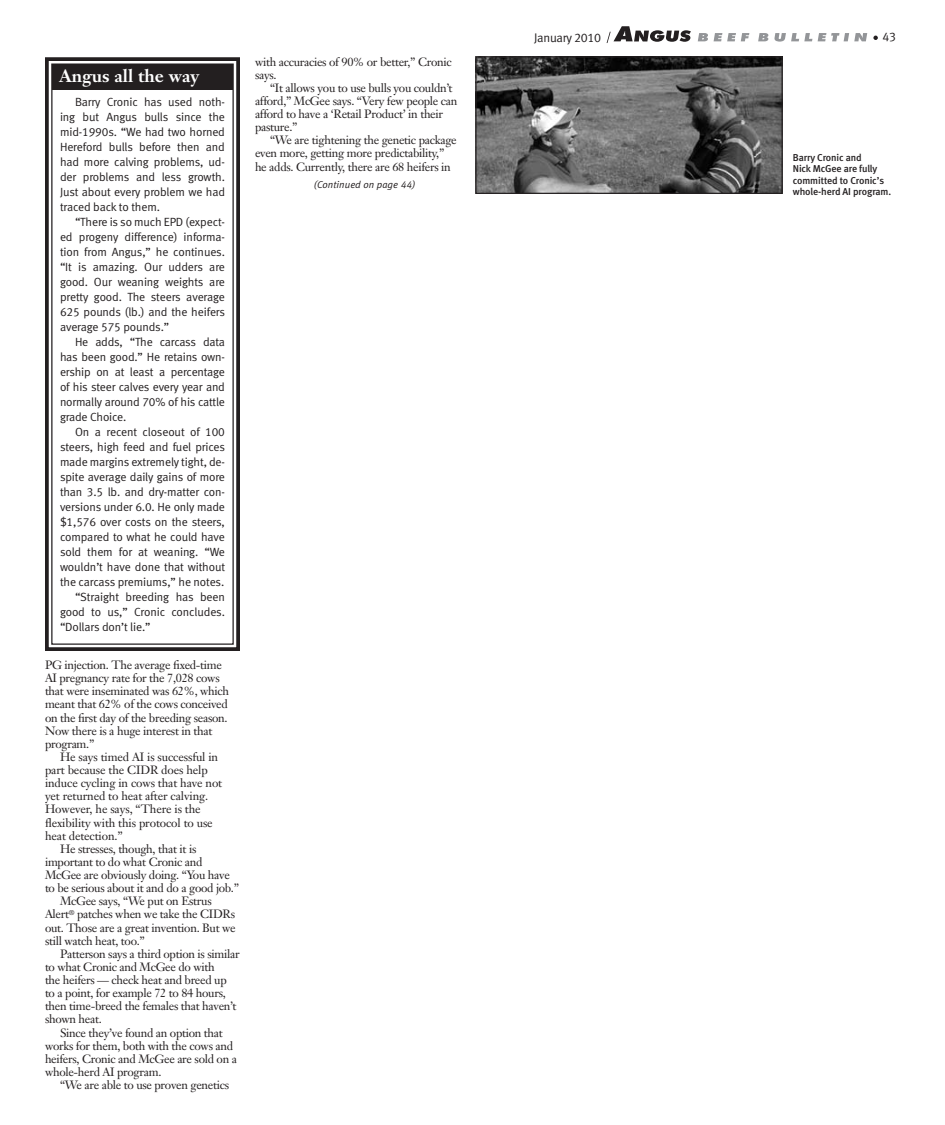
<style>
.page{position:relative;width:945px;height:1125px;background:#fff}
.page>*{position:absolute;margin:0;border:0;box-sizing:border-box;transform-origin:0 0}
.sidebar_headline{font:700 17.5px "Janson Text";color:#fff}
.t1{font:12.5px "Meta Normal LF";letter-spacing:-.025em;color:#231f20}
.body_text{font:11.88px/13.1px "Janson Text";letter-spacing:-.025em;color:#231f20}
.sidebar_text{font:11.88px/15px "Meta Normal LF";letter-spacing:-.015em;color:#231f20;text-align:justify}
.cutlines{font:10px/11.2px "Meta Medium LF";letter-spacing:-.01em;color:#231f20}
.t2{font:italic 10px "Meta Normal LF";letter-spacing:.01em;color:#231f20}
</style>
<div class="page">
<svg style="left:45px;top:57px;width:195px;height:594px"></svg>
<div style="left:51px;top:63px;width:183px;height:582px;border:1px solid #231f20"></div>
<div style="left:52px;top:64px;width:180px;height:26px;background:#231f20"></div>
<svg style="left:698px;top:33px;width:10px;height:8px"></svg>
<svg style="left:714px;top:33px;width:35px;height:8px"></svg>
<svg style="left:758px;top:33px;width:10px;height:8px"></svg>
<svg style="left:775px;top:33px;width:37px;height:9px"></svg>
<svg style="left:818px;top:33px;width:49px;height:8px"></svg>
<svg style="left:607px;top:26px;width:84px;height:17px"></svg>
<svg style="left:873px;top:36px;width:5px;height:4px"></svg>
<img style="left:477px;top:58px;width:304px;height:134px">
<div style="left:475px;top:56px;width:308px;height:138px;border:1px solid #231f20"></div>
<p class="sidebar_headline" style="left:59px;top:64px;width:142px">Angus all the way</p>
<p class="sidebar_text" style="left:60px;top:95px;width:167px;text-indent:15px">Barry Cronic has used noth&shy;ing but Angus bulls since the mid-1990s. “We had two horned Hereford bulls before then and had more calving problems, ud&shy;der problems and less growth.<br>Just about every problem we had traced back to them.</p>
<p class="sidebar_text" style="left:60px;top:215px;width:167px;text-indent:15px">“There is so much EPD (expect&shy;ed progeny difference) informa&shy;tion from Angus,” he continues. “It is amazing. Our udders are good. Our weaning weights are pretty good. The steers average 625 pounds (lb.) and the heifers average 575 pounds.”</p>
<p class="sidebar_text" style="left:60px;top:335px;width:167px;text-indent:15px">He adds, “The carcass data has been good.” He retains own&shy;ership on at least a percentage of his steer calves every year and normally around 70% of his cattle grade Choice.</p>
<p class="sidebar_text" style="left:60px;top:425px;width:167px;text-indent:15px">On a recent closeout of 100 steers, high feed and fuel prices made margins extremely tight, de&shy;spite average daily gains of more than 3.5 lb. and dry-matter con&shy;versions under 6.0. He only made $1,576 over costs on the steers, compared to what he could have sold them for at weaning. “We wouldn’t have done that without the carcass premiums,” he notes.</p>
<p class="sidebar_text" style="left:60px;top:590px;width:167px;text-indent:15px">“Straight breeding has been good to us,” Cronic concludes. “Dollars don’t lie.”</p>
<p class="body_text" style="left:45px;top:658px;width:186px">PG injection. The average fixed-time<br>AI pregnancy rate for the 7,028 cows that were inseminated was 62%, which meant that 62% of the cows conceived on the first day of the breeding season.<br>Now there is a huge interest in that program.”</p>
<p class="body_text" style="left:45px;top:750px;width:179px;text-indent:15px">He says timed AI is successful in part because the CIDR does help induce cycling in cows that have not yet returned to heat after calving.<br>However, he says, “There is the flexibility with this protocol to use heat detection.”</p>
<p class="body_text" style="left:45px;top:842px;width:196px;text-indent:15px">He stresses, though, that it is important to do what Cronic and McGee are obviously doing. “You have to be serious about it and do a good job.”</p>
<p class="body_text" style="left:45px;top:895px;width:192px;text-indent:15px">McGee says, “We put on Estrus<br>Alert<sup>®</sup> patches when we take the CIDRs out. Those are a great invention. But we still watch heat, too.”</p>
<p class="body_text" style="left:45px;top:947px;width:196px;text-indent:15px">Patterson says a third option is similar to what Cronic and McGee do with<br>the heifers — check heat and breed up to a point, for example 72 to 84 hours, then time-breed the females that haven’t shown heat.</p>
<p class="body_text" style="left:45px;top:1026px;width:194px;text-indent:15px">Since they’ve found an option that works for them, both with the cows and heifers, Cronic and McGee are sold on a whole-herd AI program.</p>
<p class="body_text" style="left:60px;top:1078px;width:171px">“We are able to use proven genetics</p>
<p class="body_text" style="left:255px;top:55px;width:198px">with accuracies of 90% or better,” Cronic says.</p>
<p class="body_text" style="left:255px;top:81px;width:204px;text-indent:15px">“It allows you to use bulls you couldn’t afford,” McGee says. “Very few people can afford to have a ‘Retail Product’ in their pasture.”</p>
<p class="body_text" style="left:255px;top:134px;width:203px;text-indent:15px">“We are tightening the genetic package even more, getting more predictability,” he adds. Currently, there are 68 heifers in</p>
<p class="t2" style="left:314px;top:179px;width:103px">(Continued on page 44)</p>
<p class="t1" style="left:534px;top:31px;width:69px">January 2010</p>
<p class="t1" style="left:882px;top:30px;width:15px">43</p>
<p class="cutlines" style="left:793px;top:152px;width:100px">Barry Cronic and<br>Nick McGee are fully committed to Cronic’s whole-herd AI program.</p>
</div>
